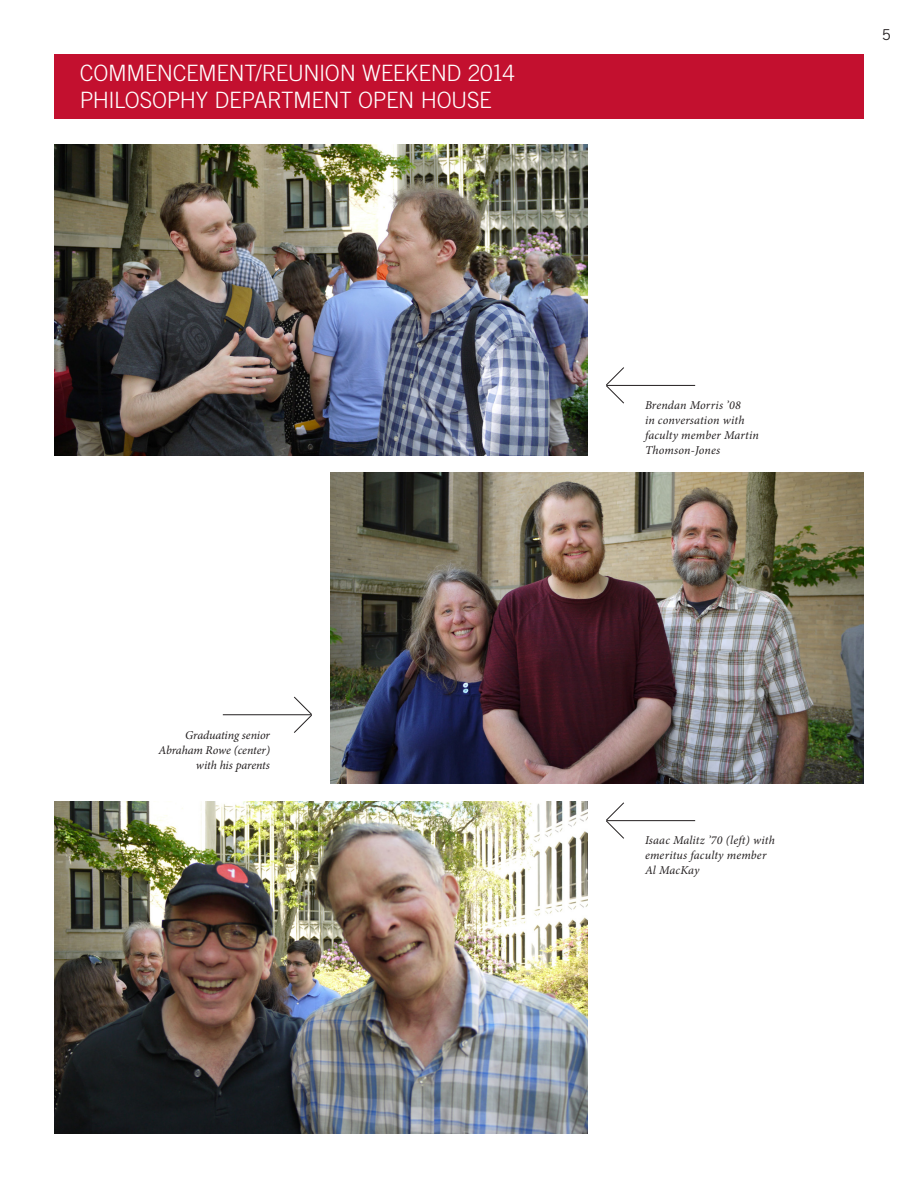
<style>
.page{position:relative;width:918px;height:1188px;background:#fff}
.page>*{position:absolute;margin:0;border:0;box-sizing:border-box;transform-origin:0 0}
.t1{font:300 22.5px/27px "Trade Gothic LT Std";letter-spacing:-.015em;color:#fff}
.t2{font:15px "Trade Gothic LT Std";color:#231f20}
.t3{font:italic 12px/15px "Minion Pro";letter-spacing:.01em;color:#231f20}
.t4{font:italic 12px/15px "Minion Pro";letter-spacing:-.01em;color:#231f20;text-align:right}
</style>
<div class="page">
<div style="left:55px;top:54px;width:809px;height:65px;background:#c3102f"></div>
<img style="left:55px;top:145px;width:533px;height:311px">
<img style="left:330px;top:472px;width:533px;height:312px">
<img style="left:54px;top:802px;width:534px;height:332px">
<hr style="left:606px;top:385px;width:89px;height:1px;background:#231f20">
<svg style="left:606px;top:367px;width:19px;height:37px"></svg>
<hr style="left:223px;top:714px;width:89px;height:1px;background:#231f20">
<svg style="left:293px;top:696px;width:19px;height:37px"></svg>
<hr style="left:606px;top:820px;width:89px;height:1px;background:#231f20">
<svg style="left:606px;top:802px;width:19px;height:37px"></svg>
<p class="t1" style="left:80px;top:60px;width:436px">COMMENCEMENT/REUNION WEEKEND 2014<br>PHILOSOPHY DEPARTMENT OPEN HOUSE</p>
<p class="t4" style="left:159px;top:727px;width:113px">Graduating senior<br>Abraham Rowe (center) with his parents</p>
<p class="t2" style="left:882px;top:25px;width:11px">5</p>
<p class="t3" style="left:645px;top:398px;width:115px">Brendan Morris ’08<br>in conversation with faculty member Martin<br>Thomson-Jones</p>
<p class="t3" style="left:645px;top:833px;width:131px">Isaac Malitz ’70 (left) with emeritus faculty member<br>Al MacKay</p>
</div>
